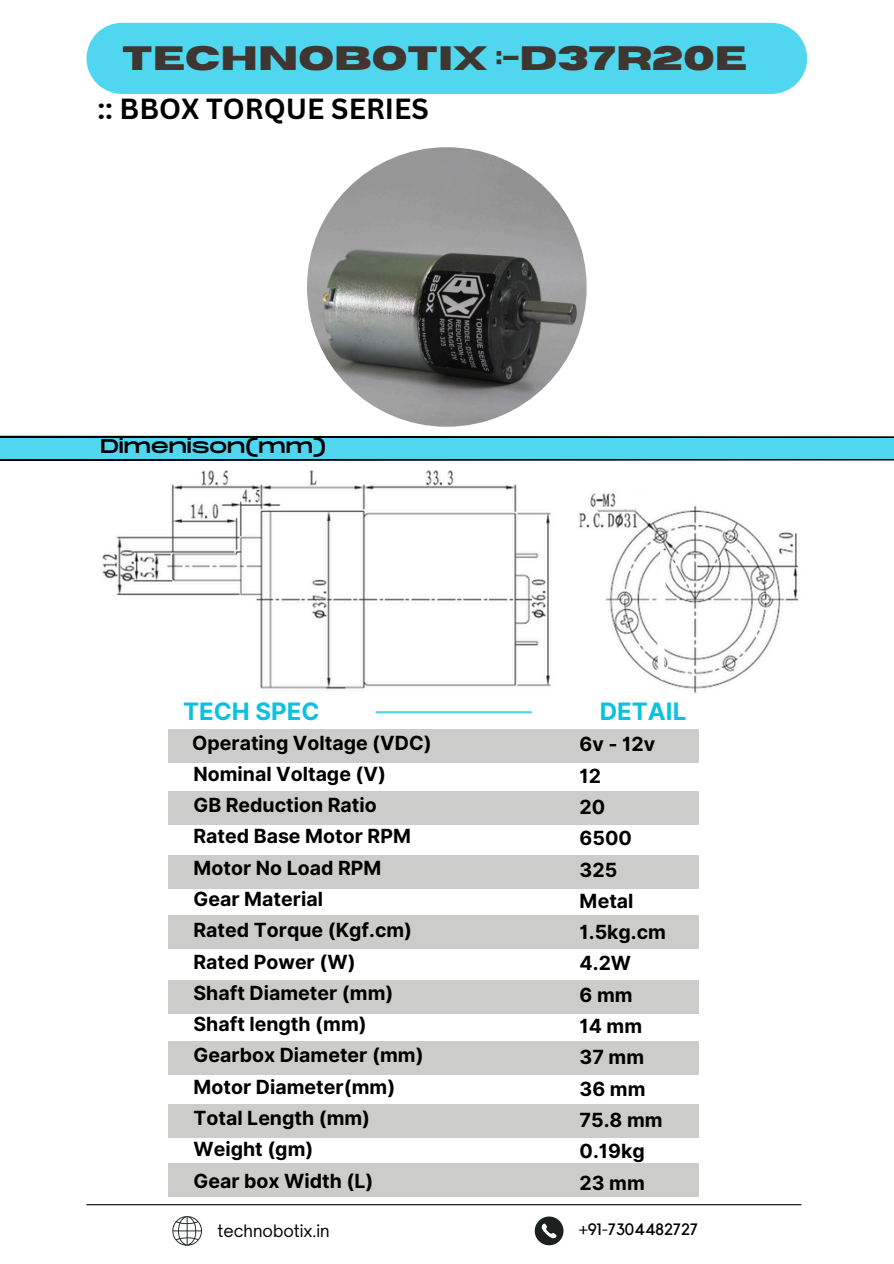
<style>
.page{position:relative;width:894px;height:1264px;background:#fff}
.page>*{position:absolute;margin:0;border:0;box-sizing:border-box;transform-origin:0 0}
.t1{font:700 33.75px "Horizon";color:#403631}
.t2{font:700 28.35px "Canva Sans";color:#000}
.t3{font:700 24px "Inter";color:#0cc0df}
.t4{font:19.8px "Monument Extended";color:#000}
.t5{font:700 19.5px "Inter";color:#000}
.t6{font:16.35px "Open Sauce One";color:#000}
.t7{font:16.35px "Kollektif";color:#000}
</style>
<div class="page">
<img style="left:307px;top:147px;width:279px;height:280px;border-radius:50%">
<svg style="left:0;top:435px;width:893px;height:3px"></svg>
<div style="left:86px;top:23px;width:721px;height:71px;background:#51d6ef"></div>
<img style="left:102px;top:471px;width:697px;height:243px">
<svg style="left:0;top:458px;width:893px;height:3px;background:#305c64"></svg>
<svg style="left:172px;top:1216px;width:29px;height:29px"></svg>
<svg style="left:534px;top:1216px;width:29px;height:29px"></svg>
<hr style="left:86px;top:1204px;width:715px;height:1px;background:#000">
<div style="left:0;top:438px;width:893px;height:20px;background:#51d6ef"></div>
<hr style="left:376px;top:711px;width:155px;height:2px;background:#51d6ef">
<div style="left:168px;top:729px;width:530px;height:34px;background:#cccccb"></div>
<div style="left:168px;top:791px;width:530px;height:33px;background:#cccccb"></div>
<div style="left:168px;top:854px;width:530px;height:34px;background:#cccccb"></div>
<div style="left:168px;top:915px;width:530px;height:33px;background:#cccccb"></div>
<div style="left:168px;top:979px;width:530px;height:34px;background:#cccccb"></div>
<div style="left:168px;top:1041px;width:530px;height:33px;background:#cccccb"></div>
<div style="left:168px;top:1103px;width:530px;height:34px;background:#cccccb"></div>
<div style="left:168px;top:1163px;width:530px;height:33px;background:#cccccb"></div>
<svg style="left:615px;top:485px;width:33px;height:26px"></svg>
<svg style="left:657px;top:549px;width:8px;height:130px"></svg>
<p class="t1" style="left:122px;top:42px;width:626px">TECHNOBOTIX :-D37R20E</p>
<h5 class="t2" style="left:97px;top:88px;width:333px">:: BBOX TORQUE SERIES</h5>
<h4 class="t4" style="left:100px;top:435px;width:227px">Dimenison(mm)</h4>
<h6 class="t3" style="left:183px;top:697px;width:138px">TECH SPEC</h6>
<h5 class="t5" style="left:192px;top:730px;width:241px">Operating Voltage (VDC)</h5>
<h5 class="t5" style="left:193px;top:762px;width:194px">Nominal Voltage (V)</h5>
<p class="t5" style="left:193px;top:793px;width:185px">GB Reduction Ratio</p>
<h5 class="t5" style="left:193px;top:824px;width:219px">Rated Base Motor RPM</h5>
<h5 class="t5" style="left:193px;top:856px;width:189px">Motor No Load RPM</h5>
<h5 class="t5" style="left:193px;top:887px;width:131px">Gear Material</h5>
<h5 class="t5" style="left:193px;top:918px;width:220px">Rated Torque (Kgf.cm)</h5>
<h5 class="t5" style="left:193px;top:949px;width:164px">Rated Power (W)</h5>
<h5 class="t5" style="left:193px;top:981px;width:201px">Shaft Diameter (mm)</h5>
<h5 class="t5" style="left:193px;top:1012px;width:175px">Shaft length (mm)</h5>
<h5 class="t5" style="left:193px;top:1043px;width:232px">Gearbox Diameter (mm)</h5>
<h5 class="t5" style="left:193px;top:1074px;width:203px">Motor Diameter(mm)</h5>
<h5 class="t5" style="left:193px;top:1106px;width:178px">Total Length (mm)</h5>
<p class="t5" style="left:193px;top:1137px;width:121px">Weight (gm)</p>
<h5 class="t5" style="left:193px;top:1168px;width:181px">Gear box Width (L)</h5>
<h3 class="t3" style="left:599px;top:697px;width:88px">DETAIL</h3>
<h3 class="t5" style="left:579px;top:732px;width:77px">6v - 12v</h3>
<h5 class="t5" style="left:579px;top:764px;width:23px">12</h5>
<h5 class="t5" style="left:579px;top:795px;width:27px">20</h5>
<h5 class="t5" style="left:579px;top:826px;width:54px">6500</h5>
<p class="t5" style="left:579px;top:857px;width:39px">325</p>
<h5 class="t5" style="left:579px;top:889px;width:55px">Metal</h5>
<p class="t5" style="left:579px;top:920px;width:88px">1.5kg.cm</p>
<h5 class="t5" style="left:579px;top:951px;width:53px">4.2W</h5>
<h5 class="t5" style="left:579px;top:983px;width:54px">6 mm</h5>
<h5 class="t5" style="left:579px;top:1014px;width:64px">14 mm</h5>
<h5 class="t5" style="left:579px;top:1045px;width:66px">37 mm</h5>
<h5 class="t5" style="left:579px;top:1076px;width:67px">36 mm</h5>
<h5 class="t5" style="left:579px;top:1108px;width:84px">75.8 mm</h5>
<h5 class="t5" style="left:579px;top:1139px;width:67px">0.19kg</h5>
<p class="t5" style="left:579px;top:1170px;width:67px">23 mm</p>
<h5 class="t6" style="left:217px;top:1220px;width:114px">technobotix.in</h5>
<h5 class="t7" style="left:579px;top:1222px;width:120px">+91-7304482727</h5>
</div>
